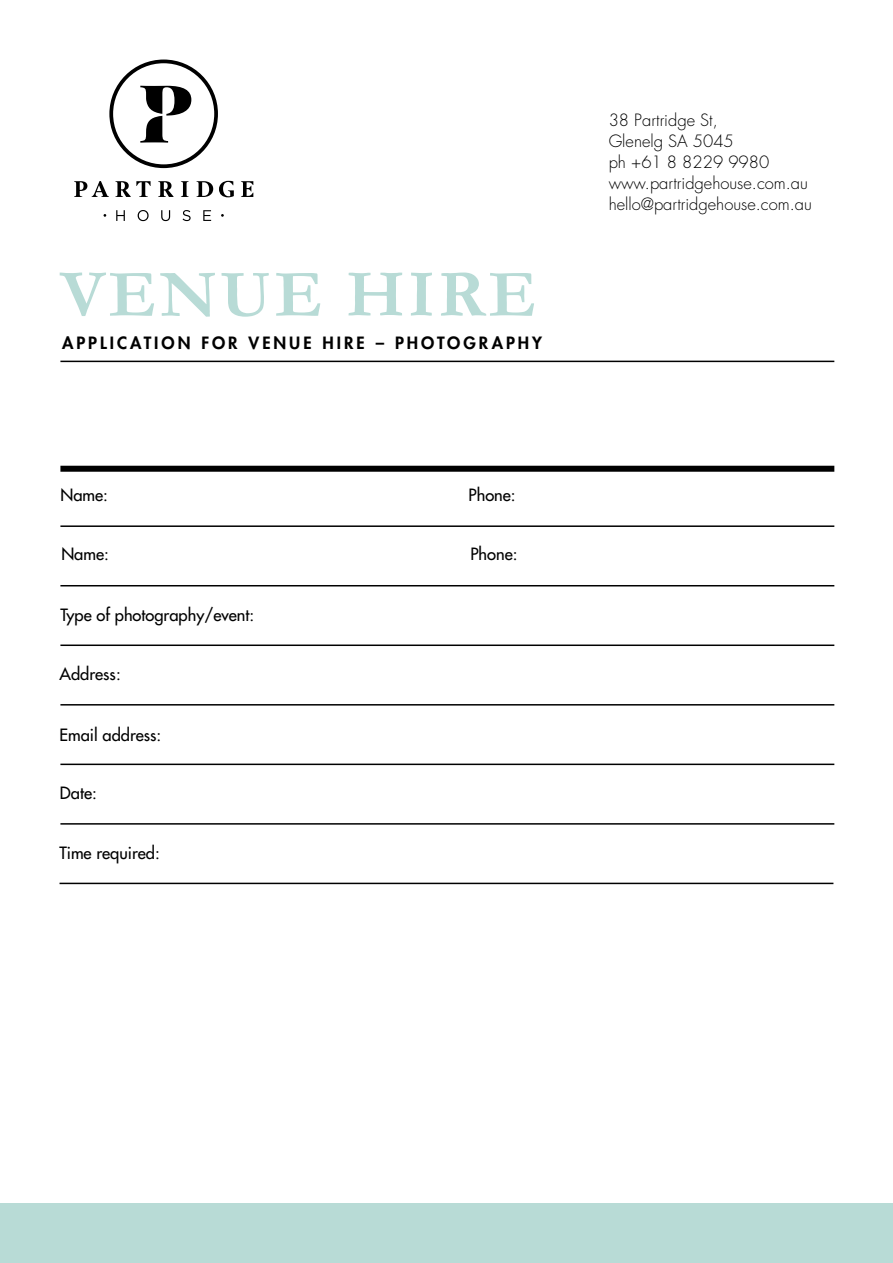
<style>
.page{position:relative;width:893px;height:1263px;background:#fff}
.page>*{position:absolute;margin:0;border:0;box-sizing:border-box;transform-origin:0 0}
.t1{font:700 67.5px "Garamond";letter-spacing:.05em;color:#b8dbd6}
.t2{font:300 16.5px/21px "Futura Std";color:#000}
.t3{font:500 16.5px "Futura Std";color:#000}
.t4{font:800 16.5px "Futura Std";letter-spacing:.175em;color:#000}
</style>
<div class="page">
<div style="left:0;top:1203px;width:893px;height:60px;background:#b8dbd6"></div>
<hr style="left:60px;top:361px;width:774px;height:1px;background:#000">
<div style="left:60px;top:466px;width:774px;height:6px;background:#000"></div>
<hr style="left:60px;top:525px;width:774px;height:2px;background:#000">
<hr style="left:60px;top:585px;width:774px;height:1px;background:#000">
<hr style="left:60px;top:644px;width:774px;height:2px;background:#000">
<hr style="left:60px;top:704px;width:774px;height:1px;background:#000">
<hr style="left:60px;top:764px;width:774px;height:1px;background:#000">
<hr style="left:60px;top:823px;width:774px;height:2px;background:#000">
<hr style="left:60px;top:883px;width:773px;height:1px;background:#000">
<svg style="left:109px;top:60px;width:109px;height:108px"></svg>
<svg style="left:116px;top:210px;width:9px;height:11px"></svg>
<svg style="left:138px;top:210px;width:11px;height:11px"></svg>
<svg style="left:161px;top:210px;width:9px;height:11px"></svg>
<svg style="left:183px;top:210px;width:8px;height:11px"></svg>
<svg style="left:203px;top:210px;width:8px;height:11px"></svg>
<svg style="left:74px;top:181px;width:35px;height:16px"></svg>
<svg style="left:115px;top:181px;width:36px;height:16px"></svg>
<svg style="left:158px;top:181px;width:16px;height:16px"></svg>
<svg style="left:181px;top:181px;width:8px;height:16px"></svg>
<svg style="left:196px;top:181px;width:17px;height:16px"></svg>
<svg style="left:219px;top:181px;width:15px;height:16px"></svg>
<svg style="left:241px;top:181px;width:12px;height:16px"></svg>
<h1 class="t1" style="left:60px;top:249px;width:478px">VENUE HIRE</h1>
<p class="t4" style="left:62px;top:333px;width:481px">APPLICATION FOR VENUE HIRE – PHOTOGRAPHY</p>
<p class="t3" style="left:60px;top:484px;width:49px">Name:</p>
<p class="t3" style="left:469px;top:484px;width:49px">Phone:</p>
<p class="t3" style="left:61px;top:544px;width:49px">Name:</p>
<p class="t3" style="left:470px;top:544px;width:49px">Phone:</p>
<p class="t3" style="left:60px;top:604px;width:195px">Type of photography/event:</p>
<p class="t3" style="left:60px;top:664px;width:63px">Address:</p>
<p class="t3" style="left:60px;top:724px;width:103px">Email address:</p>
<p class="t3" style="left:60px;top:783px;width:38px">Date:</p>
<p class="t3" style="left:60px;top:842px;width:102px">Time required:</p>
<p class="t2" style="left:609px;top:110px;width:205px">38 Partridge St,<br>Glenelg SA 5045<br>ph +61 8 8229 9980 www.partridgehouse.com.au hello@partridgehouse.com.au</p>
</div>
